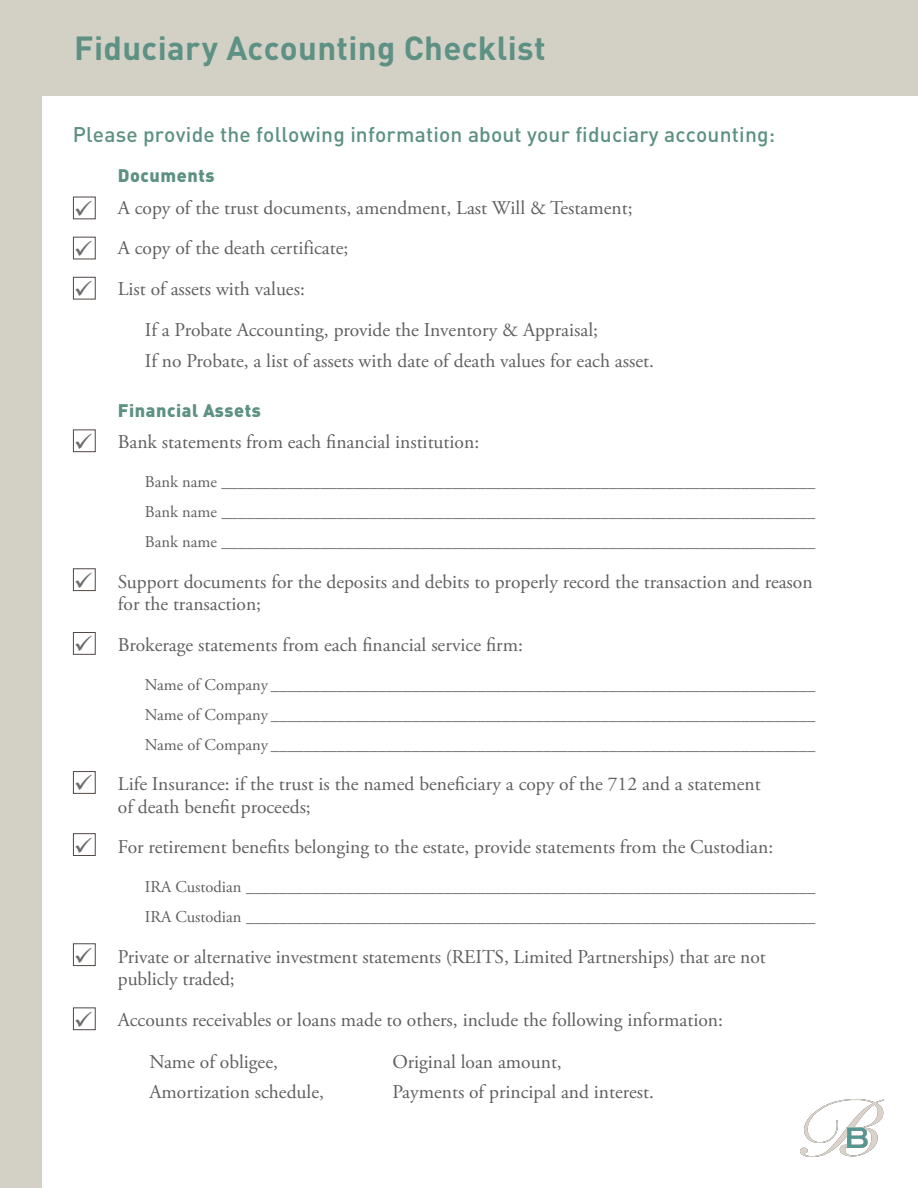
<style>
.page{position:relative;width:918px;height:1188px;background:#fff}
.page>*{position:absolute;margin:0;border:0;box-sizing:border-box;transform-origin:0 0}
.t1{font:700 33px "DINCE";letter-spacing:.01em;color:#5d9183}
.t2{font:500 21px "DINCE";letter-spacing:.01em;color:#5d9183}
.t3{font:19.5px/22.5px "Adobe Garamond Pro";color:#5f5f62}
.t4{font:900 18px "DINCE";letter-spacing:.03em;color:#5d9183}
.t5{font:16.5px/30px "Adobe Garamond Pro";color:#5f5f62;text-align:justify}
.s1{color:#6c6d70}
</style>
<div class="page">
<div style="left:0;top:0;width:41px;height:1188px;background:#d3d0c6"></div>
<div style="left:0;top:0;width:918px;height:95px;background:#d3d0c6"></div>
<div style="left:73px;top:197px;width:23px;height:22px;border:1px solid #504845"></div>
<div style="left:73px;top:237px;width:23px;height:22px;border:1px solid #504845"></div>
<div style="left:73px;top:277px;width:23px;height:22px;border:1px solid #504845"></div>
<div style="left:73px;top:429px;width:23px;height:23px;border:1px solid #504845"></div>
<div style="left:73px;top:568px;width:23px;height:23px;border:1px solid #504845"></div>
<div style="left:73px;top:632px;width:23px;height:23px;border:1px solid #504845"></div>
<div style="left:73px;top:771px;width:23px;height:23px;border:1px solid #504845"></div>
<div style="left:73px;top:833px;width:23px;height:23px;border:1px solid #504845"></div>
<div style="left:73px;top:943px;width:23px;height:23px;border:1px solid #504845"></div>
<div style="left:73px;top:1007px;width:23px;height:23px;border:1px solid #504845"></div>
<img style="left:801px;top:1099px;width:82px;height:58px">
<h1 class="t1" style="left:74px;top:26px;width:473px">Fiduciary Accounting Checklist</h1>
<p class="t2" style="left:73px;top:121px;width:704px">Please provide the following information about your fiduciary accounting:</p>
<p class="t4" style="left:118px;top:164px;width:98px">Documents</p>
<p class="t3" style="left:74px;top:197px;width:560px"><span class="s1">✓</span> A copy of the trust documents, amendment, Last Will &amp; Testament;</p>
<p class="t3" style="left:74px;top:238px;width:276px"><span class="s1">✓</span> A copy of the death certificate;</p>
<p class="t3" style="left:74px;top:278px;width:233px"><span class="s1">✓</span> List of assets with values:</p>
<p class="t3" style="left:145px;top:314px;width:511px;line-height:31.5px">If a Probate Accounting, provide the Inventory &amp; Appraisal;<br>If no Probate, a list of assets with date of death values for each asset.</p>
<p class="t4" style="left:118px;top:398px;width:145px">Financial Assets</p>
<p class="t3" style="left:118px;top:431px;width:363px">Bank statements from each financial institution:</p>
<p class="t5" style="left:145px;top:468px;width:672px">Bank name ________________________________________________________________________ Bank name ________________________________________________________________________ Bank name ________________________________________________________________________</p>
<p class="t3" style="left:118px;top:571px;width:696px">Support documents for the deposits and debits to properly record the transaction and reason for the transaction;</p>
<p class="t3" style="left:118px;top:634px;width:406px">Brokerage statements from each financial service firm:</p>
<p class="t5" style="left:145px;top:670px;width:672px">Name of Company __________________________________________________________________ Name of Company __________________________________________________________________ Name of Company __________________________________________________________________</p>
<p class="t3" style="left:118px;top:773px;width:644px">Life Insurance: if the trust is the named beneficiary a copy of the 712 and a statement of death benefit proceeds;</p>
<p class="t3" style="left:118px;top:836px;width:657px">For retirement benefits belonging to the estate, provide statements from the Custodian:</p>
<p class="t5" style="left:145px;top:873px;width:672px">IRA Custodian _____________________________________________________________________<br>IRA Custodian _____________________________________________________________________</p>
<p class="t3" style="left:118px;top:946px;width:649px">Private or alternative investment statements (REITS, Limited Partnerships) that are not publicly traded;</p>
<p class="t3" style="left:149px;top:999px;width:575px;line-height:42px;text-indent:-32px">Accounts receivables or loans made to others, include the following information:<br>Name of obligee,</p>
<p class="t3" style="left:392px;top:1051px;width:171px">Original loan amount,</p>
<p class="t3" style="left:149px;top:1081px;width:176px">Amortization schedule,</p>
<p class="t3" style="left:392px;top:1081px;width:263px">Payments of principal and interest.</p>
</div>
